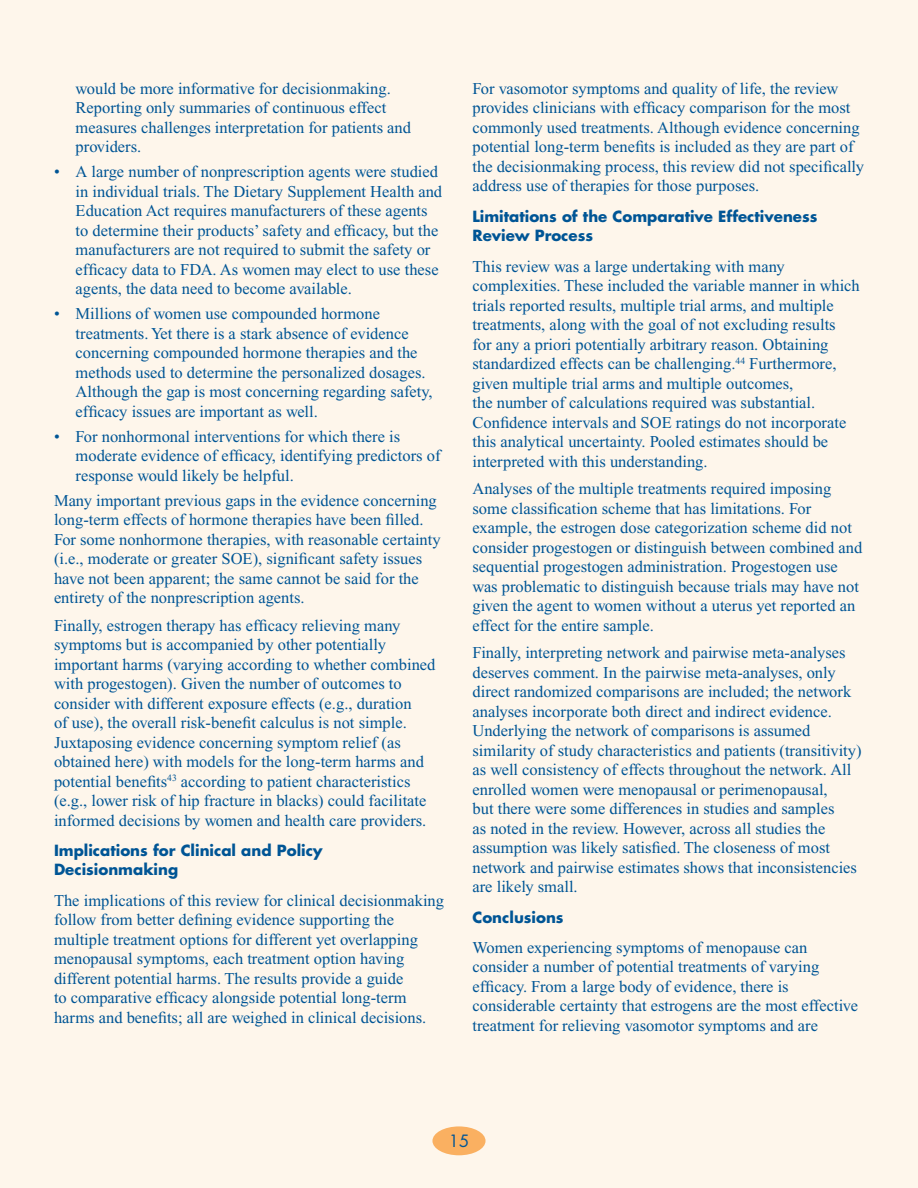
<style>
.page{position:relative;width:918px;height:1188px;background:#fef6eb}
.page>*{position:absolute;margin:0;border:0;box-sizing:border-box;transform-origin:0 0}
.Text{font:16.5px/19.5px "Times New Roman";color:#005595}
.Bullet{font:16.5px/19.5px "Times New Roman";color:#005595}
.t1{font:16.5px "Futura";color:#005595}
.Head_Level_2{font:700 15px/19.5px "Futura";color:#005595}
</style>
<div class="page">
<div style="left:432px;top:1126px;width:54px;height:29px;background:#fab061;border-radius:50%"></div>
<p class="Bullet" style="left:76px;top:79px;width:337px">would be more informative for decisionmaking.<br>Reporting only summaries of continuous effect measures challenges interpretation for patients and providers.</p>
<p class="Bullet" style="left:76px;top:162px;width:368px;text-indent:-22px">• A large number of nonprescription agents were studied in individual trials. The Dietary Supplement Health and Education Act requires manufacturers of these agents to determine their products’ safety and efficacy, but the manufacturers are not required to submit the safety or efficacy data to FDA. As women may elect to use these agents, the data need to become available.</p>
<p class="Bullet" style="left:76px;top:304px;width:358px;text-indent:-22px">• Millions of women use compounded hormone treatments. Yet there is a stark absence of evidence concerning compounded hormone therapies and the methods used to determine the personalized dosages.<br>Although the gap is most concerning regarding safety, efficacy issues are important as well.</p>
<p class="Bullet" style="left:76px;top:426px;width:366px;text-indent:-22px">• For nonhormonal interventions for which there is moderate evidence of efficacy, identifying predictors of response would likely be helpful.</p>
<p class="Text" style="left:54px;top:490px;width:388px">Many important previous gaps in the evidence concerning long-term effects of hormone therapies have been filled.<br>For some nonhormone therapies, with reasonable certainty (i.e., moderate or greater SOE), significant safety issues have not been apparent; the same cannot be said for the entirety of the nonprescription agents.</p>
<p class="Text" style="left:54px;top:615px;width:383px">Finally, estrogen therapy has efficacy relieving many symptoms but is accompanied by other potentially important harms (varying according to whether combined with progestogen). Given the number of outcomes to consider with different exposure effects (e.g., duration<br>of use), the overall risk-benefit calculus is not simple.<br>Juxtaposing evidence concerning symptom relief (as obtained here) with models for the long-term harms and potential benefits<sup>43</sup> according to patient characteristics (e.g., lower risk of hip fracture in blacks) could facilitate informed decisions by women and health care providers.</p>
<p class="Head_Level_2" style="left:54px;top:840px;width:270px">Implications for Clinical and Policy<br>Decisionmaking</p>
<p class="Text" style="left:54px;top:891px;width:392px">The implications of this review for clinical decisionmaking follow from better defining evidence supporting the multiple treatment options for different yet overlapping menopausal symptoms, each treatment option having different potential harms. The results provide a guide<br>to comparative efficacy alongside potential long-term harms and benefits; all are weighed in clinical decisions.</p>
<p class="Text" style="left:472px;top:79px;width:393px">For vasomotor symptoms and quality of life, the review provides clinicians with efficacy comparison for the most commonly used treatments. Although evidence concerning potential long-term benefits is included as they are part of the decisionmaking process, this review did not specifically address use of therapies for those purposes.</p>
<p class="Head_Level_2" style="left:472px;top:206px;width:346px">Limitations of the Comparative Effectiveness<br>Review Process</p>
<p class="Text" style="left:472px;top:256px;width:389px">This review was a large undertaking with many complexities. These included the variable manner in which trials reported results, multiple trial arms, and multiple treatments, along with the goal of not excluding results<br>for any a priori potentially arbitrary reason. Obtaining standardized effects can be challenging.<sup>44</sup> Furthermore, given multiple trial arms and multiple outcomes,<br>the number of calculations required was substantial.<br>Confidence intervals and SOE ratings do not incorporate this analytical uncertainty. Pooled estimates should be interpreted with this understanding.</p>
<p class="Text" style="left:472px;top:479px;width:391px">Analyses of the multiple treatments required imposing some classification scheme that has limitations. For example, the estrogen dose categorization scheme did not consider progestogen or distinguish between combined and sequential progestogen administration. Progestogen use was problematic to distinguish because trials may have not given the agent to women without a uterus yet reported an effect for the entire sample.</p>
<p class="Text" style="left:472px;top:643px;width:391px">Finally, interpreting network and pairwise meta-analyses deserves comment. In the pairwise meta-analyses, only direct randomized comparisons are included; the network analyses incorporate both direct and indirect evidence.<br>Underlying the network of comparisons is assumed similarity of study characteristics and patients (transitivity) as well consistency of effects throughout the network. All enrolled women were menopausal or perimenopausal,<br>but there were some differences in studies and samples<br>as noted in the review. However, across all studies the assumption was likely satisfied. The closeness of most network and pairwise estimates shows that inconsistencies are likely small.</p>
<p class="Head_Level_2" style="left:472px;top:907px;width:93px">Conclusions</p>
<p class="Text" style="left:472px;top:938px;width:387px">Women experiencing symptoms of menopause can consider a number of potential treatments of varying efficacy. From a large body of evidence, there is considerable certainty that estrogens are the most effective treatment for relieving vasomotor symptoms and are</p>
<p class="t1" style="left:449px;top:1130px;width:22px">15</p>
</div>
